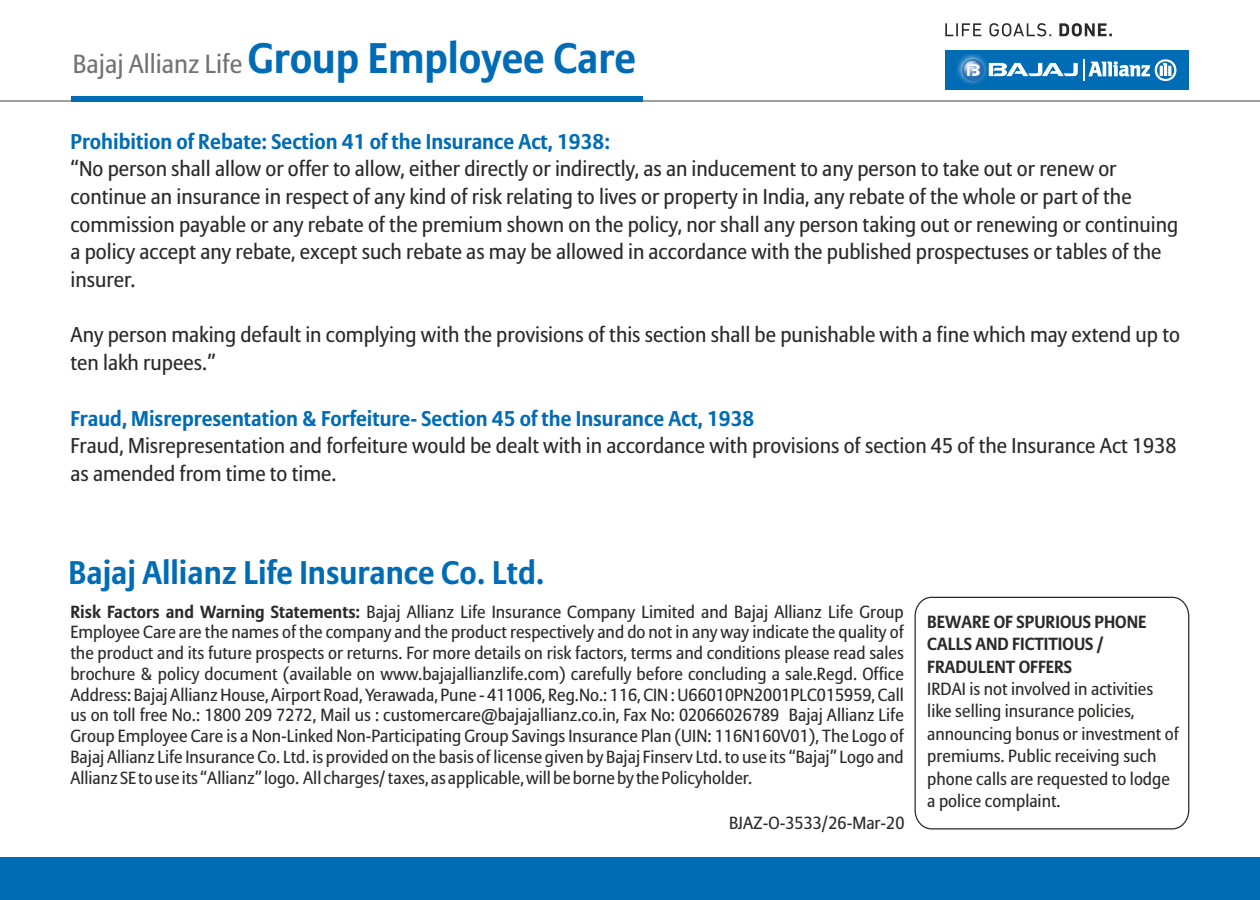
<style>
.page{position:relative;width:1260px;height:900px;background:#fff}
.page>*{position:absolute;margin:0;border:0;box-sizing:border-box;transform-origin:0 0}
.t1{font:700 42.5px "Allianz Sans";color:#006cb5}
.t2{font:700 32.5px "Allianz Sans";color:#006cb5}
.t3{font:21.25px/27.8px "Allianz Sans";color:#2b2a29}
.t4{font:700 21.25px "Allianz Sans";color:#006cb5}
.t5{font:17.5px/20.8px "Allianz Sans";color:#2b2a29;text-align:justify}
.t6{font:700 17.5px/22.5px "Allianz Sans";color:#2b2a29}
.s1{font-weight:400;font-size:26px;color:#727271}
.s2{font-weight:700}
</style>
<div class="page">
<div style="left:0;top:858px;width:1260px;height:42px;background:#006cb5"></div>
<hr style="left:0;top:100px;width:1260px;height:2px;background:#9d9e9e">
<div style="left:945px;top:50px;width:244px;height:39px;background:#006cb5"></div>
<img style="left:958px;top:55px;width:24px;height:29px">
<svg style="left:961px;top:58px;width:215px;height:24px"></svg>
<svg style="left:945px;top:23px;width:167px;height:13px"></svg>
<div style="left:71px;top:96px;width:571px;height:6px;background:#006cb5"></div>
<svg style="left:914px;top:596px;width:276px;height:234px"></svg>
<h1 class="t1" style="left:73px;top:40px;width:565px"><span class="s1">Bajaj Allianz Life</span> Group Employee Care</h1>
<p class="t4" style="left:70px;top:132px;width:541px">Prohibition of Rebate: Section 41 of the Insurance Act, 1938:</p>
<p class="t3" style="left:70px;top:157px;width:1109px">“No person shall allow or offer to allow, either directly or indirectly, as an inducement to any person to take out or renew or continue an insurance in respect of any kind of risk relating to lives or property in India, any rebate of the whole or part of the commission payable or any rebate of the premium shown on the policy, nor shall any person taking out or renewing or continuing a policy accept any rebate, except such rebate as may be allowed in accordance with the published prospectuses or tables of the insurer.</p>
<p class="t3" style="left:70px;top:323px;width:1111px">Any person making default in complying with the provisions of this section shall be punishable with a fine which may extend up to ten lakh rupees.”</p>
<p class="t4" style="left:70px;top:409px;width:685px">Fraud, Misrepresentation &amp; Forfeiture- Section 45 of the Insurance Act, 1938</p>
<p class="t3" style="left:70px;top:434px;width:1108px">Fraud, Misrepresentation and forfeiture would be dealt with in accordance with provisions of section 45 of the Insurance Act 1938 as amended from time to time.</p>
<h2 class="t2" style="left:68px;top:559px;width:478px">Bajaj Allianz Life Insurance Co. Ltd.</h2>
<p class="t5" style="left:70px;top:603px;width:835px"><span class="s2">Risk Factors and Warning Statements:</span> Bajaj Allianz Life Insurance Company Limited and Bajaj Allianz Life Group Employee Care are the names of the company and the product respectively and do not in any way indicate the quality of the product and its future prospects or returns. For more details on risk factors, terms and conditions please read sales brochure &amp; policy document (available on www.bajajallianzlife.com) carefully before concluding a sale.Regd. Office Address: Bajaj Allianz House, Airport Road, Yerawada, Pune - 411006, Reg.No.: 116, CIN : U66010PN2001PLC015959, Call us on toll free No.: 1800 209 7272, Mail us : customercare@bajajallianz.co.in, Fax No: 02066026789 Bajaj Allianz Life Group Employee Care is a Non-Linked Non-Participating Group Savings Insurance Plan (UIN: 116N160V01), The Logo of Bajaj Allianz Life Insurance Co. Ltd. is provided on the basis of license given by Bajaj Finserv Ltd. to use its “Bajaj” Logo and Allianz SE to use its “Allianz” logo. All charges/ taxes, as applicable, will be borne by the Policyholder.</p>
<p class="t6" style="left:927px;top:612px;width:221px">BEWARE OF SPURIOUS PHONE<br>CALLS AND FICTITIOUS /<br>FRADULENT OFFERS</p>
<p class="t5" style="left:927px;top:679px;width:253px;line-height:22.5px;text-align:left">IRDAI is not involved in activities like selling insurance policies, announcing bonus or investment of premiums. Public receiving such phone calls are requested to lodge a police complaint.</p>
<p class="t5" style="left:729px;top:814px;width:177px">BJAZ-O-3533/26-Mar-20</p>
</div>
